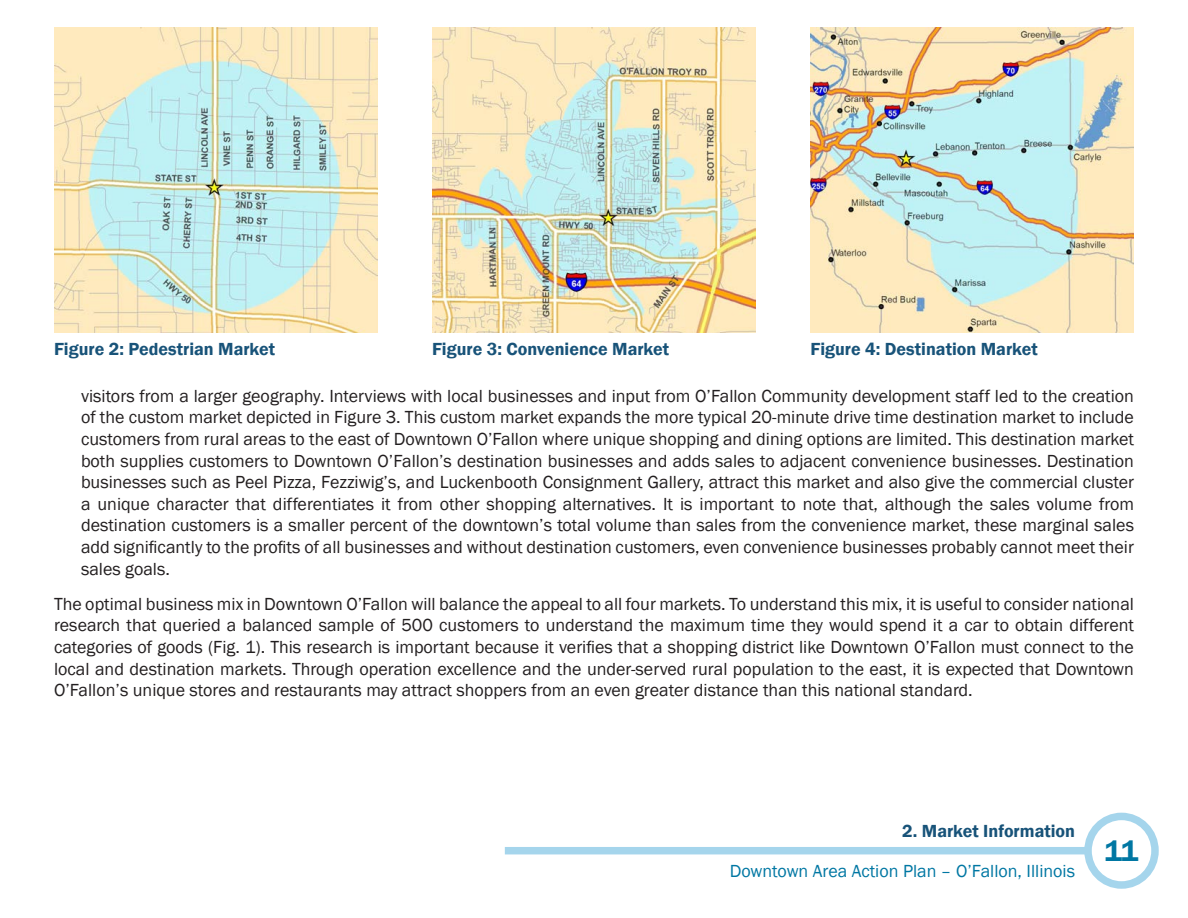
<style>
.page{position:relative;width:1188px;height:918px;background:#fff}
.page>*{position:absolute;margin:0;border:0;box-sizing:border-box;transform-origin:0 0}
.t1{font:600 30px "Franklin Gothic";color:#0077a3}
.t2{font:18px/21.6px "Franklin Gothic";color:#231f20;text-align:justify}
.Small_Bold_Heading{font:600 18px "Franklin Gothic";color:#185379}
.t3{font:18px "Franklin Gothic";color:#0077a3}
</style>
<div class="page">
<div style="left:1084px;top:813px;width:75px;height:76px;border:8px solid #a5d5ec;border-radius:50%"></div>
<div style="left:505px;top:847px;width:582px;height:7px;background:#a5d5ec"></div>
<img style="left:54px;top:27px;width:324px;height:306px">
<img style="left:432px;top:27px;width:324px;height:306px">
<img style="left:810px;top:27px;width:324px;height:306px">
<p class="Small_Bold_Heading" style="left:54px;top:338px;width:223px">Figure 2: Pedestrian Market</p>
<p class="Small_Bold_Heading" style="left:432px;top:338px;width:239px">Figure 3: Convenience Market</p>
<p class="Small_Bold_Heading" style="left:810px;top:338px;width:229px">Figure 4: Destination Market</p>
<p class="t2" style="left:81px;top:385px;width:1055px">visitors from a larger geography. Interviews with local businesses and input from O’Fallon Community development staff led to the creation of the custom market depicted in Figure 3. This custom market expands the more typical 20-minute drive time destination market to include customers from rural areas to the east of Downtown O’Fallon where unique shopping and dining options are limited. This destination market both supplies customers to Downtown O’Fallon’s destination businesses and adds sales to adjacent convenience businesses. Destination businesses such as Peel Pizza, Fezziwig’s, and Luckenbooth Consignment Gallery, attract this market and also give the commercial cluster a unique character that differentiates it from other shopping alternatives. It is important to note that, although the sales volume from destination customers is a smaller percent of the downtown’s total volume than sales from the convenience market, these marginal sales add significantly to the profits of all businesses and without destination customers, even convenience businesses probably cannot meet their sales goals.</p>
<p class="t2" style="left:54px;top:593px;width:1082px">The optimal business mix in Downtown O’Fallon will balance the appeal to all four markets. To understand this mix, it is useful to consider national research that queried a balanced sample of 500 customers to understand the maximum time they would spend it a car to obtain different categories of goods (Fig. 1). This research is important because it verifies that a shopping district like Downtown O’Fallon must connect to the local and destination markets. Through operation excellence and the under-served rural population to the east, it is expected that Downtown O’Fallon’s unique stores and restaurants may attract shoppers from an even greater distance than this national standard.</p>
<p class="Small_Bold_Heading" style="left:902px;top:820px;width:174px">2. Market Information</p>
<p class="t3" style="left:730px;top:859px;width:347px">Downtown Area Action Plan – O’Fallon, Illinois</p>
<h1 class="t1" style="left:1105px;top:833px;width:36px">11</h1>
</div>
